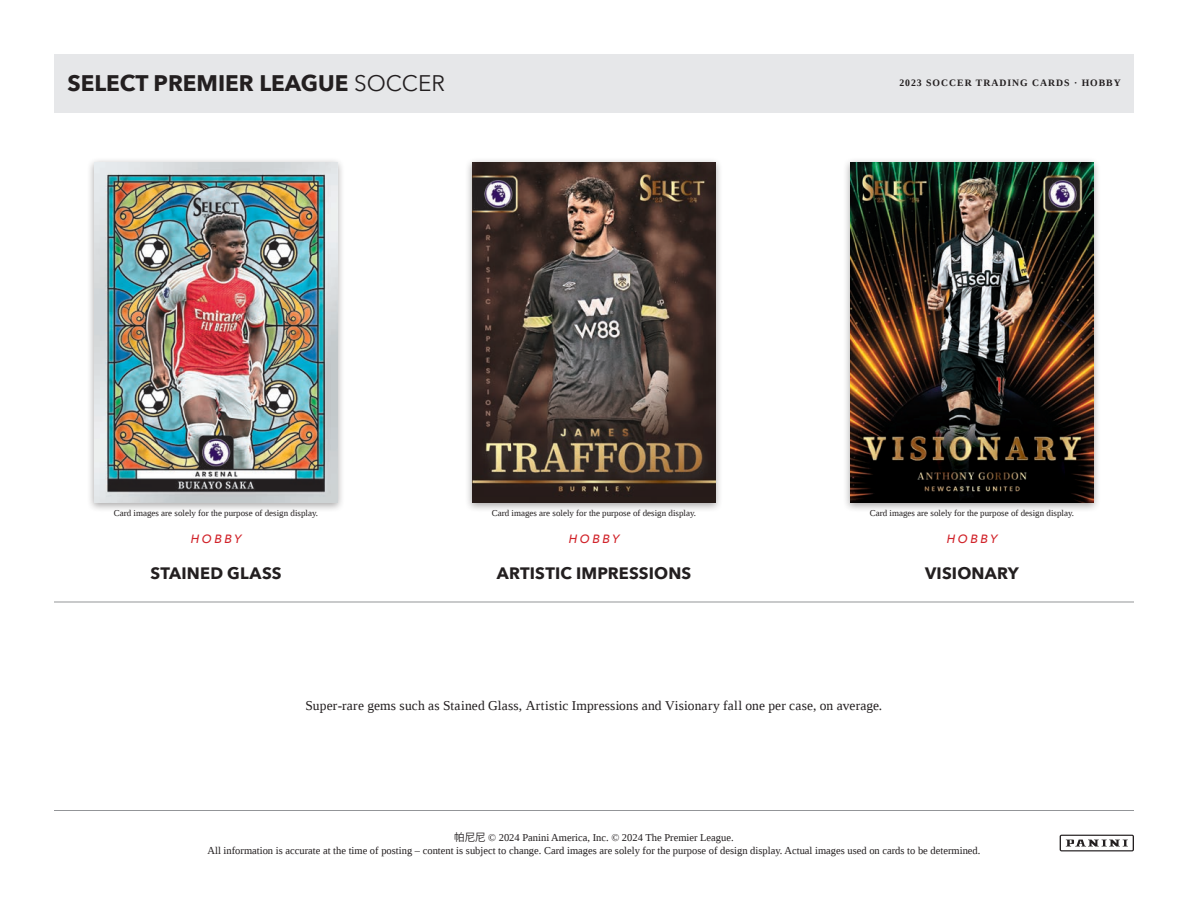
<style>
.page{position:relative;width:1188px;height:918px;background:#fff}
.page>*{position:absolute;margin:0;border:0;box-sizing:border-box;transform-origin:0 0}
.t1{font:700 22.5px "Avenir Next";color:#231f20}
.t2{font:700 16.5px "Avenir Next";letter-spacing:.01em;color:#231f20}
.t3{font:13.5px "Liberation Serif";letter-spacing:.01em;color:#231f20}
.t4{font:italic 500 12px "Avenir Next";letter-spacing:.205em;color:#d1232a}
.t5{font:10.5px/12.6px "Liberation Serif";color:#231f20;text-align:center}
.t6{font:700 9.75px "Liberation Serif";letter-spacing:.1em;color:#231f20}
.t7{font:9px "Liberation Serif";color:#231f20}
.s1{font-weight:400}
.s2{font-family:"Koz Go Pr 6 N"}
</style>
<div class="page">
<hr style="left:54px;top:602px;width:1080px;height:1px;background:#939598">
<div style="left:87px;top:158px;width:258px;height:355px;background:#231f20;opacity:.4"></div>
<img style="left:94px;top:163px;width:243px;height:340px">
<div style="left:465px;top:158px;width:258px;height:355px;background:#231f20;opacity:.4"></div>
<img style="left:472px;top:163px;width:244px;height:340px">
<div style="left:843px;top:158px;width:258px;height:355px;background:#231f20;opacity:.4"></div>
<img style="left:850px;top:163px;width:244px;height:340px">
<hr style="left:54px;top:810px;width:1080px;height:1px;background:#939598">
<svg style="left:1060px;top:835px;width:74px;height:16px"></svg>
<div style="left:54px;top:54px;width:1080px;height:58px;background:#e6e7e9"></div>
<p class="t1" style="left:68px;top:64px;width:379px">SELECT PREMIER LEAGUE <span class="s1">SOCCER</span></p>
<p class="t6" style="left:899px;top:77px;width:223px">2023 SOCCER TRADING CARDS · HOBBY</p>
<p class="t7" style="left:114px;top:507px;width:206px">Card images are solely for the purpose of design display.</p>
<p class="t7" style="left:492px;top:507px;width:206px">Card images are solely for the purpose of design display.</p>
<p class="t7" style="left:870px;top:507px;width:206px">Card images are solely for the purpose of design display.</p>
<p class="t4" style="left:191px;top:528px;width:52px">HOBBY</p>
<p class="t4" style="left:569px;top:528px;width:52px">HOBBY</p>
<p class="t4" style="left:947px;top:528px;width:52px">HOBBY</p>
<p class="t2" style="left:150px;top:559px;width:133px">STAINED GLASS</p>
<p class="t2" style="left:497px;top:559px;width:196px">ARTISTIC IMPRESSIONS</p>
<p class="t2" style="left:925px;top:559px;width:95px">VISIONARY</p>
<p class="t3" style="left:306px;top:696px;width:578px">Super-rare gems such as Stained Glass, Artistic Impressions and Visionary fall one per case, on average.</p>
<p class="t5" style="left:208px;top:831px;width:774px"><span class="s2">帕尼尼</span> © 2024 Panini America, Inc. © 2024 The Premier League.<br>All information is accurate at the time of posting – content is subject to change. Card images are solely for the purpose of design display. Actual images used on cards to be determined.</p>
</div>
